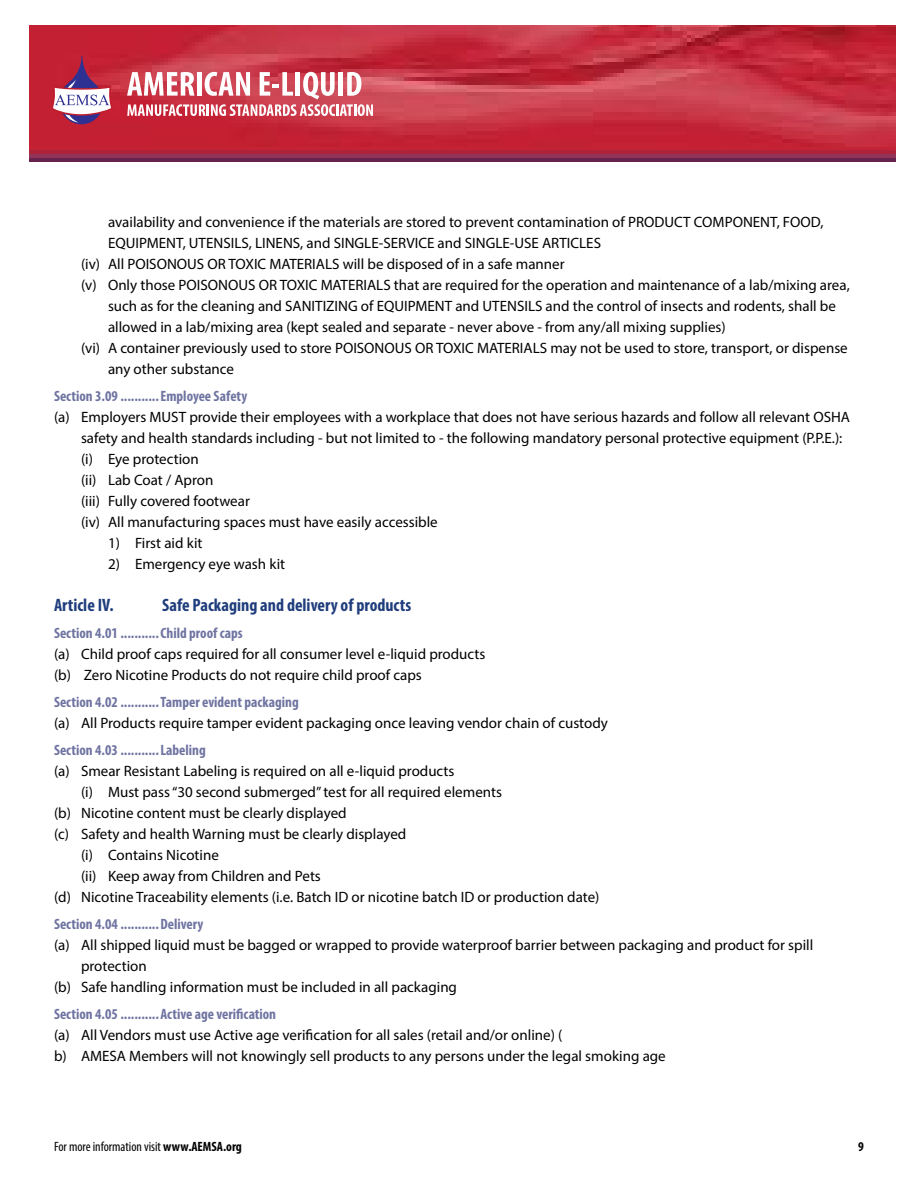
<style>
.page{position:relative;width:918px;height:1188px;background:#fff}
.page>*{position:absolute;margin:0;border:0;box-sizing:border-box;transform-origin:0 0}
.t1{font:700 condensed 18px "Myriad Pro";color:#1f3d7c}
.t2{font:15px/21px "Myriad Pro";color:#000}
.t3{font:700 condensed 15px "Myriad Pro";color:#6f74a1}
.t4{font:condensed 13.5px "Myriad Pro";color:#000}
.t5{font:700 condensed 13.5px "Myriad Pro";color:#000}
.s1{font-weight:700}
</style>
<div class="page">
<img style="left:29px;top:25px;width:866px;height:137px">
<svg style="left:51px;top:55px;width:62px;height:69px"></svg>
<svg style="left:127px;top:72px;width:246px;height:44px"></svg>
<p class="t2" style="left:108px;top:211px;width:717px">availability and convenience if the materials are stored to prevent contamination of PRODUCT COMPONENT, FOOD,</p>
<p class="t2" style="left:108px;top:232px;width:495px">EQUIPMENT, UTENSILS, LINENS, and SINGLE-SERVICE and SINGLE-USE ARTICLES</p>
<p class="t2" style="left:81px;top:253px;width:485px">(iv) All POISONOUS OR TOXIC MATERIALS will be disposed of in a safe manner</p>
<p class="t2" style="left:81px;top:274px;width:770px">(v) Only those POISONOUS OR TOXIC MATERIALS that are required for the operation and maintenance of a lab/mixing area,</p>
<p class="t2" style="left:108px;top:295px;width:729px">such as for the cleaning and SANITIZING of EQUIPMENT and UTENSILS and the control of insects and rodents, shall be</p>
<p class="t2" style="left:108px;top:316px;width:619px">allowed in a lab/mixing area (kept sealed and separate - never above - from any/all mixing supplies)</p>
<p class="t2" style="left:81px;top:337px;width:768px">(vi) A container previously used to store POISONOUS OR TOXIC MATERIALS may not be used to store, transport, or dispense</p>
<p class="t2" style="left:108px;top:358px;width:128px">any other substance</p>
<p class="t3" style="left:54px;top:387px;width:195px">Section 3.09 ...........Employee Safety</p>
<p class="t2" style="left:81px;top:406px;width:771px;text-indent:-27px">(a) Employers MUST provide their employees with a workplace that does not have serious hazards and follow all relevant OSHA safety and health standards including - but not limited to - the following mandatory personal protective equipment (P.P.E.): (i) Eye protection<br>(ii) Lab Coat / Apron<br>(iii) Fully covered footwear<br>(iv) All manufacturing spaces must have easily accessible</p>
<p class="t2" style="left:108px;top:532px;width:96px">1) First aid kit</p>
<p class="t2" style="left:108px;top:553px;width:179px">2) Emergency eye wash kit</p>
<p class="t1" style="left:54px;top:594px;width:61px">Article IV.</p>
<p class="t1" style="left:162px;top:594px;width:251px">Safe Packaging and delivery of products</p>
<p class="t3" style="left:54px;top:624px;width:190px">Section 4.01 ...........Child proof caps</p>
<p class="t2" style="left:54px;top:643px;width:433px">(a) Child proof caps required for all consumer level e-liquid products (b) Zero Nicotine Products do not require child proof caps</p>
<p class="t3" style="left:54px;top:693px;width:246px">Section 4.02 ...........Tamper evident packaging</p>
<p class="t2" style="left:54px;top:712px;width:555px">(a) All Products require tamper evident packaging once leaving vendor chain of custody</p>
<p class="t3" style="left:54px;top:741px;width:153px">Section 4.03 ...........Labeling</p>
<p class="t2" style="left:54px;top:760px;width:402px">(a) Smear Resistant Labeling is required on all e-liquid products</p>
<p class="t2" style="left:81px;top:781px;width:423px">(i) Must pass “30 second submerged” test for all required elements</p>
<p class="t2" style="left:54px;top:802px;width:294px">(b) Nicotine content must be clearly displayed</p>
<p class="t2" style="left:54px;top:823px;width:354px">(c) Safety and health Warning must be clearly displayed</p>
<p class="t2" style="left:81px;top:844px;width:139px">(i) Contains Nicotine</p>
<p class="t2" style="left:81px;top:865px;width:241px">(ii) Keep away from Children and Pets</p>
<p class="t2" style="left:54px;top:886px;width:547px">(d) Nicotine Traceability elements (i.e. Batch ID or nicotine batch ID or production date)</p>
<p class="t3" style="left:54px;top:915px;width:151px">Section 4.04 ...........Delivery</p>
<p class="t2" style="left:54px;top:934px;width:761px">(a) All shipped liquid must be bagged or wrapped to provide waterproof barrier between packaging and product for spill</p>
<p class="t2" style="left:81px;top:955px;width:67px">protection</p>
<p class="t2" style="left:54px;top:976px;width:405px">(b) Safe handling information must be included in all packaging</p>
<p class="t3" style="left:54px;top:1005px;width:224px">Section 4.05 ...........Active age verification</p>
<p class="t2" style="left:54px;top:1024px;width:613px">(a) All Vendors must use Active age verification for all sales (retail and/or online) (<br>b) AMESA Members will not knowingly sell products to any persons under the legal smoking age</p>
<p class="t4" style="left:54px;top:1139px;width:189px">For more information visit <span class="s1">www.AEMSA.org</span></p>
<p class="t5" style="left:858px;top:1138px;width:7px">9</p>
</div>
